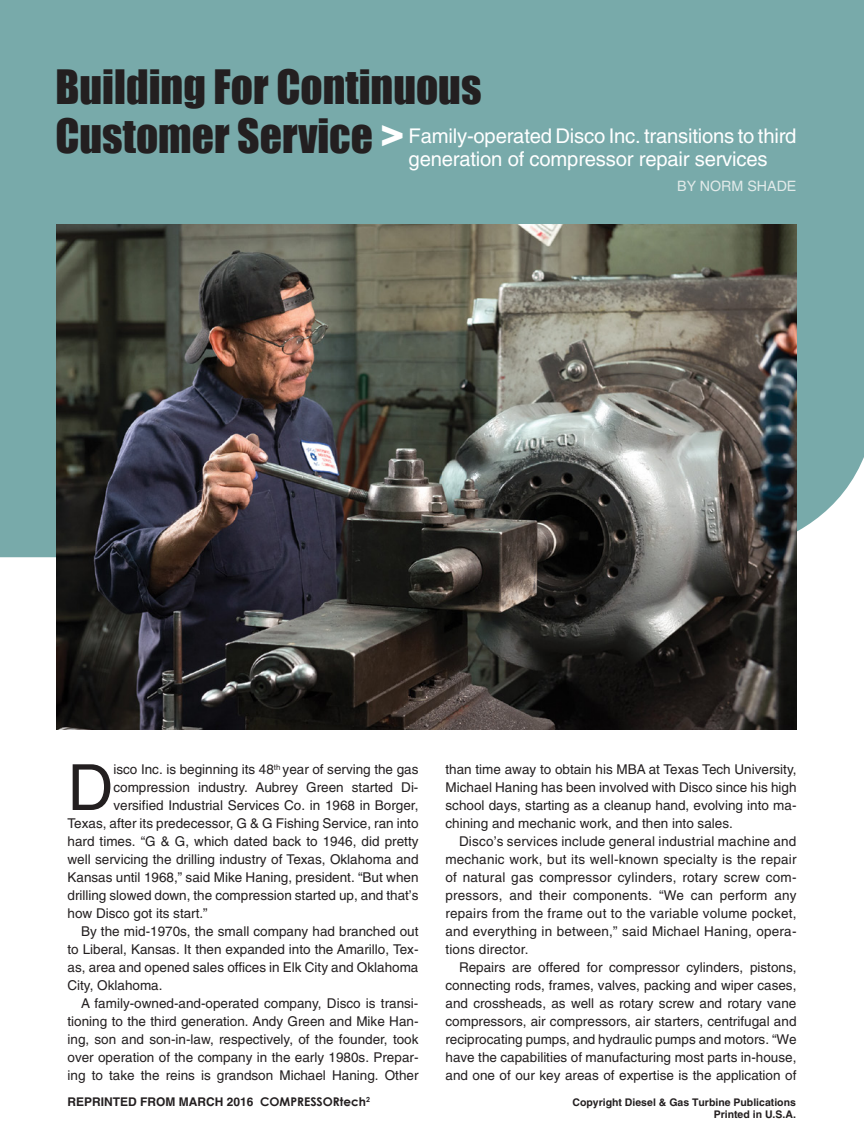
<style>
.page{position:relative;width:864px;height:1134px;background:#fff}
.page>*{position:absolute;margin:0;border:0;box-sizing:border-box;transform-origin:0 0}
.t1{font:63.6px "Helvetica";color:#231f20}
.t2{font:43.5px "Impact";color:#231f20}
.t3{font:20.25px/22.5px "Helvetica";letter-spacing:-.01em;color:#fff}
.t4{font:14.25px "Helvetica";color:#e1eae9}
.t5{font:13.5px/18px "Helvetica";color:#231f20;text-align:justify}
.t6{font:700 12px "Helvetica";color:#231f20}
.t7{font:700 10.5px/12px "Helvetica";color:#231f20;text-align:right}
.s1{font-family:"Impact";font-size:43.5px;color:#231f20}
.s2{font-family:"Impact";font-size:43.5px}
.s3{font-family:"Century Gothic"}
</style>
<div class="page">
<div style="left:0;top:0;width:864px;height:557px;background:#78aaaa"></div>
<img style="left:56px;top:225px;width:740px;height:504px">
<div style="left:849px;top:0;width:15px;height:388px;background:#78aaaa"></div>
<h2 class="t2" style="left:56px;top:53px;width:427px">Building For Continuous</h2>
<h3 class="t3" style="left:409px;top:125px;width:389px;text-indent:-353px"><span class="s1">Customer Service</span> <span class="s2">&gt;</span> Family-operated Disco Inc. transitions to third generation of compressor repair services</h3>
<p class="t4" style="left:677px;top:178px;width:121px">BY NORM SHADE</p>
<h1 class="t1" style="left:68px;top:751px;width:47px">D</h1>
<p class="t5" style="left:113px;top:760px;width:307px">isco Inc. is beginning its 48<sup>th</sup> year of serving the gas</p>
<p class="t5" style="left:113px;top:778px;width:307px">compression industry. Aubrey Green started Di-</p>
<p class="t5" style="left:113px;top:796px;width:307px">versified Industrial Services Co. in 1968 in Borger,</p>
<p class="t5" style="left:68px;top:814px;width:353px">Texas, after its predecessor, G &amp; G Fishing Service, ran into</p>
<p class="t5" style="left:68px;top:832px;width:353px">hard times. “G &amp; G, which dated back to 1946, did pretty</p>
<p class="t5" style="left:68px;top:850px;width:353px">well servicing the drilling industry of Texas, Oklahoma and</p>
<p class="t5" style="left:68px;top:868px;width:353px">Kansas until 1968,” said Mike Haning, president. “But when</p>
<p class="t5" style="left:68px;top:886px;width:352px">drilling slowed down, the compression started up, and that’s</p>
<p class="t5" style="left:68px;top:904px;width:142px">how Disco got its start.”</p>
<p class="t5" style="left:81px;top:922px;width:339px">By the mid-1970s, the small company had branched out</p>
<p class="t5" style="left:68px;top:940px;width:353px">to Liberal, Kansas. It then expanded into the Amarillo, Tex-</p>
<p class="t5" style="left:68px;top:958px;width:352px">as, area and opened sales offices in Elk City and Oklahoma</p>
<p class="t5" style="left:68px;top:976px;width:97px">City, Oklahoma.</p>
<p class="t5" style="left:81px;top:994px;width:339px">A family-owned-and-operated company, Disco is transi-</p>
<p class="t5" style="left:68px;top:1012px;width:353px">tioning to the third generation. Andy Green and Mike Han-</p>
<p class="t5" style="left:68px;top:1030px;width:353px">ing, son and son-in-law, respectively, of the founder, took</p>
<p class="t5" style="left:68px;top:1048px;width:352px">over operation of the company in the early 1980s. Prepar-</p>
<p class="t5" style="left:68px;top:1066px;width:353px">ing to take the reins is grandson Michael Haning. Other</p>
<p class="t5" style="left:446px;top:760px;width:353px">than time away to obtain his MBA at Texas Tech University, Michael Haning has been involved with Disco since his high school days, starting as a cleanup hand, evolving into ma&shy;chining and mechanic work, and then into sales.</p>
<p class="t5" style="left:446px;top:832px;width:353px;text-indent:14px">Disco’s services include general industrial machine and mechanic work, but its well-known specialty is the repair of natural gas compressor cylinders, rotary screw com&shy;pressors, and their components. “We can perform any repairs from the frame out to the variable volume pocket, and everything in between,” said Michael Haning, opera&shy;tions director.</p>
<p class="t5" style="left:446px;top:958px;width:353px;text-indent:14px">Repairs are offered for compressor cylinders, pistons, connecting rods, frames, valves, packing and wiper cases, and crossheads, as well as rotary screw and rotary vane compressors, air compressors, air starters, centrifugal and reciprocating pumps, and hydraulic pumps and motors. “We have the capabilities of manufacturing most parts in-house, and one of our key areas of expertise is the application of</p>
<p class="t6" style="left:68px;top:1094px;width:304px">REPRINTED FROM MARCH 2016 <span class="s3">COMPRESSORtech</span><sup>2</sup></p>
<p class="t7" style="left:572px;top:1096px;width:225px">Copyright Diesel &amp; Gas Turbine Publications<br>Printed in U.S.A.</p>
</div>
